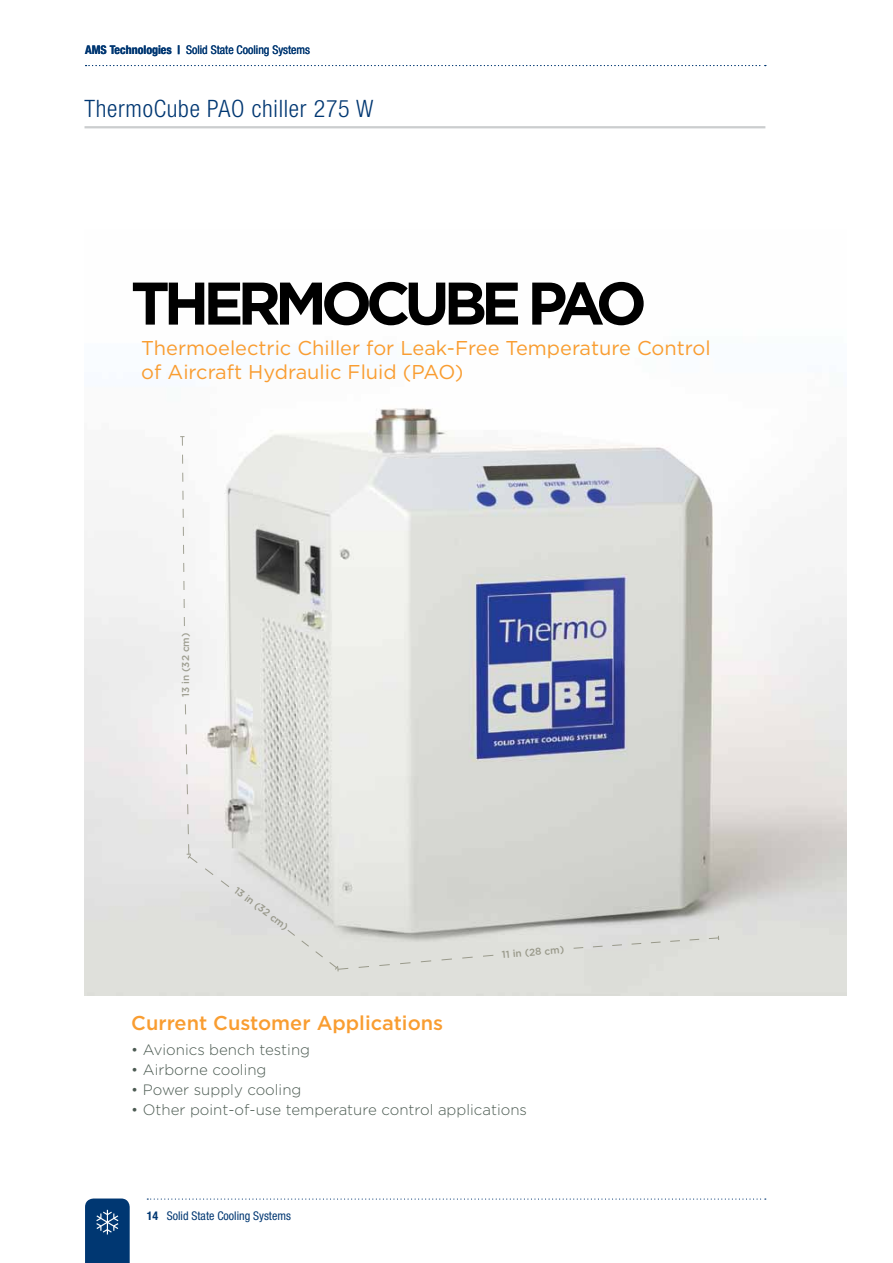
<style>
.page{position:relative;width:893px;height:1263px;background:#fff}
.page>*{position:absolute;margin:0;border:0;box-sizing:border-box;transform-origin:0 0}
.t1{font:700 60px "Gotham";letter-spacing:-.1em;color:#000}
.t2{font:300 condensed 24px "Helvetica Neue LT Std";letter-spacing:.03em;color:#003772}
.t3{font:19.95px/24px "Gotham";color:#f99d31}
.t4{font:500 19.95px "Gotham";color:#f99d31}
.t5{font:300 15px "Gotham";color:#4c5b52}
.t6{font:condensed 12px "Helvetica Neue LT Std";color:#003772}
.t7{font:500 10.05px "Gotham";letter-spacing:-.005em;color:#767662}
.s1{font-weight:700}
</style>
<div class="page">
<svg style="left:147px;top:1198px;width:619px;height:1px"></svg>
<svg style="left:85px;top:1198px;width:45px;height:65px"></svg>
<hr style="left:85px;top:126px;width:680px;height:2px;background:#cbcdce">
<svg style="left:86px;top:65px;width:680px;height:1px"></svg>
<img style="left:85px;top:408px;width:761px;height:588px">
<svg style="left:180px;top:436px;width:5px;height:191px"></svg>
<svg style="left:573px;top:936px;width:146px;height:13px"></svg>
<svg style="left:184px;top:703px;width:46px;height:185px"></svg>
<svg style="left:286px;top:929px;width:208px;height:42px"></svg>
<p class="t6" style="left:85px;top:43px;width:227px"><span class="s1">AMS Technologies |</span> Solid State Cooling Systems</p>
<h2 class="t2" style="left:85px;top:95px;width:290px">ThermoCube PAO chiller 275 W</h2>
<h1 class="t1" style="left:131px;top:269px;width:517px">THERMOCUBE PAO</h1>
<h3 class="t3" style="left:141px;top:335px;width:571px">Thermoelectric Chiller for Leak-Free Temperature Control of Aircraft Hydraulic Fluid (PAO)</h3>
<p class="t7" style="left:180px;top:697px;width:66px;rotate:-90deg">13 in (32 cm)</p>
<p class="t7" style="left:239px;top:884px;width:66px;rotate:37deg">13 in (32 cm)</p>
<h3 class="t4" style="left:131px;top:1012px;width:313px">Current Customer Applications</h3>
<p class="t7" style="left:501px;top:949px;width:64px;rotate:-5deg">11 in (28 cm)</p>
<p class="t5" style="left:131px;top:1042px;width:180px">• Avionics bench testing</p>
<p class="t5" style="left:131px;top:1062px;width:137px">• Airborne cooling</p>
<p class="t5" style="left:131px;top:1082px;width:172px">• Power supply cooling</p>
<p class="t5" style="left:131px;top:1102px;width:397px">• Other point-of-use temperature control applications</p>
<p class="t6" style="left:147px;top:1208px;width:146px"><span class="s1">14</span> Solid State Cooling Systems</p>
</div>
